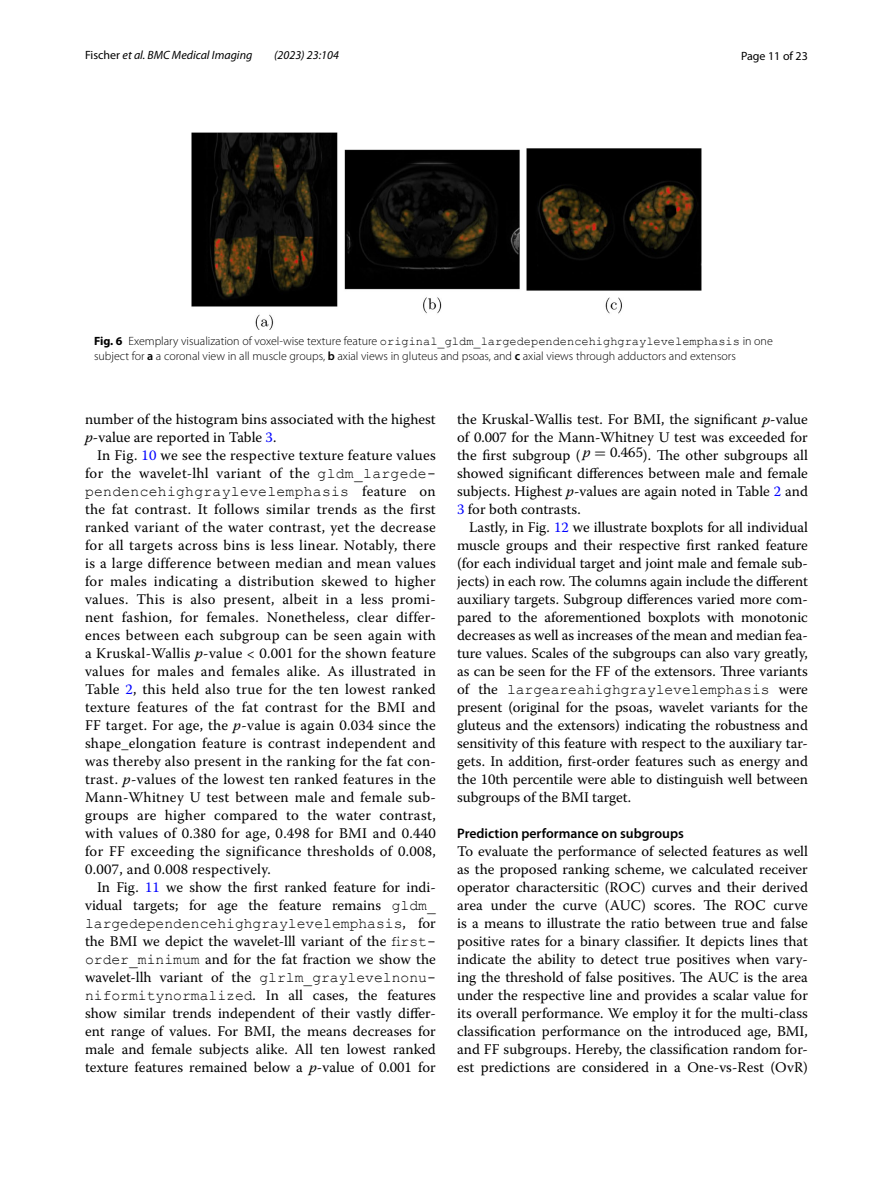
<style>
.page{position:relative;width:893px;height:1187px;background:#fff}
.page>*{position:absolute;margin:0;border:0;box-sizing:border-box;transform-origin:0 0}
.t1{font:14.7px/18px "Warnock Pro";color:#000;text-align:justify}
.t2{font:14.7px/18px "Warnock Pro";letter-spacing:.02em;color:#000;text-align:right}
.t3{font:14.7px "Courier New PSMT2";color:#000}
.t4{font:14.7px "Courier New PSMT2";letter-spacing:.02em;color:#000}
.t5{font:600 13.8px "Myriad Pro";color:#000}
.t6{font:300 12px/15px "Myriad Pro";color:#000}
.t7{font:italic 12px "Myriad Pro";color:#000}
.t8{font:12px "Myriad Pro";color:#000}
.s1{font-style:normal}
.s2{font-weight:700}
.s3{font-family:"Courier New PSMT2";font-weight:400}
.s4{font-weight:600}
.s5{font-style:italic}
.s6{color:#00f}
.s7{font-family:"Courier New"}
.s8{font-family:"Warnock Pro"}
.s9{font-family:"Courier New PSMT2"}
</style>
<div class="page">
<img style="left:191px;top:133px;width:511px;height:197px">
<p class="t7" style="left:85px;top:48px;width:169px"><span class="s1">Fischer</span> et al. BMC Medical Imaging</p>
<p class="t7" style="left:274px;top:48px;width:66px">(2023) 23:104</p>
<p class="t8" style="left:741px;top:48px;width:68px">Page 11 of 23</p>
<p class="t6" style="left:94px;top:333px;width:680px"><span class="s2">Fig. 6</span> Exemplary visualization of voxel-wise texture feature <span class="s3">original_gldm_largedependencehighgraylevelemphasis</span> in one subject for <span class="s4">a</span> a coronal view in all muscle groups, <span class="s4">b</span> axial views in gluteus and psoas, and <span class="s4">c</span> axial views through adductors and extensors</p>
<p class="t1" style="left:85px;top:410px;width:352px">number of the histogram bins associated with the highest <span class="s5">p</span>-value are reported in Table <span class="s6">3</span>.</p>
<p class="t2" style="left:85px;top:446px;width:352px">In Fig. <span class="s6">10</span> we see the respective texture feature values for the wavelet-lhl variant of the <span class="s7">gldm_largede-</span></p>
<p class="t4" style="left:85px;top:482px;width:352px">pendencehighgraylevelemphasis <span class="s8">feature on</span></p>
<p class="t1" style="left:85px;top:500px;width:352px">the fat contrast. It follows similar trends as the first ranked variant of the water contrast, yet the decrease for all targets across bins is less linear. Notably, there is a large difference between median and mean values for males indicating a distribution skewed to higher values. This is also present, albeit in a less promi&shy;nent fashion, for females. Nonetheless, clear differ&shy;ences between each subgroup can be seen again with a Kruskal-Wallis <span class="s5">p</span>-value &lt; 0.001 for the shown feature values for males and females alike. As illustrated in Table <span class="s6">2</span>, this held also true for the ten lowest ranked texture features of the fat contrast for the BMI and FF target. For age, the <span class="s5">p</span>-value is again 0.034 since the shape_elongation feature is contrast independent and was thereby also present in the ranking for the fat con&shy;trast. <span class="s5">p</span>-values of the lowest ten ranked features in the Mann-Whitney U test between male and female sub&shy;groups are higher compared to the water contrast, with values of 0.380 for age, 0.498 for BMI and 0.440 for FF exceeding the significance thresholds of 0.008, 0.007, and 0.008 respectively.</p>
<p class="t1" style="left:85px;top:878px;width:352px;text-align:right">In Fig. <span class="s6">11</span> we show the first ranked feature for indi&shy;vidual targets; for age the feature remains <span class="s7">gldm_</span></p>
<p class="t3" style="left:85px;top:914px;width:352px">largedependencehighgraylevelemphasis<span class="s8">, for</span></p>
<p class="t1" style="left:85px;top:932px;width:352px">the BMI we depict the wavelet-lll variant of the <span class="s9">first&shy;order_minimum</span> and for the fat fraction we show the wavelet-llh variant of the <span class="s9">glrlm_graylevelnonu&shy;niformitynormalized</span>. In all cases, the features show similar trends independent of their vastly differ&shy;ent range of values. For BMI, the means decreases for male and female subjects alike. All ten lowest ranked texture features remained below a <span class="s5">p</span>-value of 0.001 for</p>
<p class="t1" style="left:457px;top:410px;width:352px">the Kruskal-Wallis test. For BMI, the significant <span class="s5">p</span>-value of 0.007 for the Mann-Whitney U test was exceeded for the first subgroup (<sup>p</sup> <sup>=</sup> <sup>0.465</sup>). The other subgroups all showed significant differences between male and female subjects. Highest <span class="s5">p</span>-values are again noted in Table <span class="s6">2</span> and <span class="s6">3</span> for both contrasts.</p>
<p class="t1" style="left:457px;top:518px;width:352px;text-indent:12px">Lastly, in Fig. <span class="s6">12</span> we illustrate boxplots for all individual muscle groups and their respective first ranked feature (for each individual target and joint male and female sub&shy;jects) in each row. The columns again include the different auxiliary targets. Subgroup differences varied more com&shy;pared to the aforementioned boxplots with monotonic decreases as well as increases of the mean and median fea&shy;ture values. Scales of the subgroups can also vary greatly, as can be seen for the FF of the extensors. Three variants</p>
<p class="t3" style="left:457px;top:680px;width:352px"><span class="s8">of the</span> largeareahighgraylevelemphasis <span class="s8">were</span></p>
<p class="t1" style="left:457px;top:698px;width:352px">present (original for the psoas, wavelet variants for the gluteus and the extensors) indicating the robustness and sensitivity of this feature with respect to the auxiliary tar&shy;gets. In addition, first-order features such as energy and the 10th percentile were able to distinguish well between subgroups of the BMI target.</p>
<p class="t5" style="left:457px;top:824px;width:228px">Prediction performance on subgroups</p>
<p class="t1" style="left:457px;top:842px;width:352px">To evaluate the performance of selected features as well as the proposed ranking scheme, we calculated receiver operator charactersitic (ROC) curves and their derived area under the curve (AUC) scores. The ROC curve is a means to illustrate the ratio between true and false positive rates for a binary classifier. It depicts lines that indicate the ability to detect true positives when vary&shy;ing the threshold of false positives. The AUC is the area under the respective line and provides a scalar value for its overall performance. We employ it for the multi-class classification performance on the introduced age, BMI, and FF subgroups. Hereby, the classification random for&shy;est predictions are considered in a One-vs-Rest (OvR)</p>
</div>
